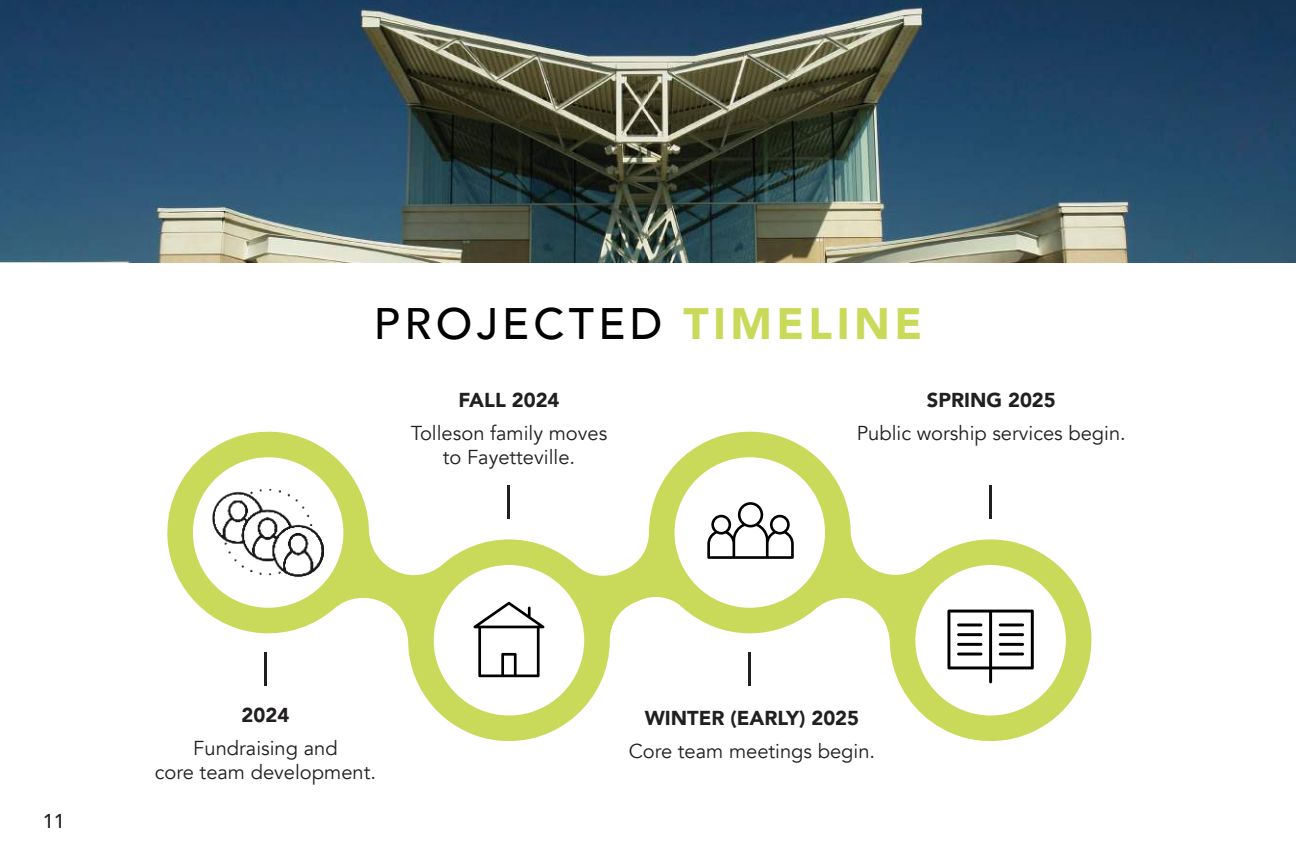
<style>
.page{position:relative;width:1296px;height:864px;background:#fff}
.page>*{position:absolute;margin:0;border:0;box-sizing:border-box;transform-origin:0 0}
.t1{font:500 44px "Avenir";letter-spacing:.1em;color:#010102}
.t2{font:20.2px/24.2px "Avenir";color:#221f1f;text-align:center}
.t3{font:900 20.2px "Avenir";color:#221f1f}
.t4{font:500 20px "Avenir";color:#221f1f}
.s1{font-weight:900;color:#c9da5a}
</style>
<div class="page">
<svg style="left:167px;top:431px;width:925px;height:310px"></svg>
<svg style="left:707px;top:502px;width:87px;height:57px"></svg>
<svg style="left:947px;top:610px;width:87px;height:73px"></svg>
<hr style="left:999px;top:624px;width:25px;height:2px;background:#010102">
<hr style="left:999px;top:633px;width:25px;height:3px;background:#010102">
<hr style="left:999px;top:643px;width:25px;height:3px;background:#010102">
<hr style="left:999px;top:653px;width:25px;height:3px;background:#010102">
<hr style="left:957px;top:624px;width:25px;height:2px;background:#010102">
<hr style="left:957px;top:633px;width:25px;height:3px;background:#010102">
<hr style="left:957px;top:643px;width:25px;height:3px;background:#010102">
<hr style="left:957px;top:653px;width:25px;height:3px;background:#010102">
<hr style="left:264px;top:653px;width:3px;height:33px;background:#221f1f">
<hr style="left:749px;top:653px;width:2px;height:33px;background:#221f1f">
<hr style="left:508px;top:485px;width:2px;height:34px;background:#221f1f">
<hr style="left:989px;top:485px;width:3px;height:34px;background:#221f1f">
<svg style="left:473px;top:602px;width:71px;height:75px"></svg>
<img style="left:212px;top:477px;width:112px;height:111px">
<img style="left:0;top:0;width:1296px;height:263px">
<h1 class="t1" style="left:374px;top:305px;width:550px">PROJECTED <span class="s1">TIMELINE</span></h1>
<p class="t3" style="left:458px;top:392px;width:103px">FALL 2024</p>
<p class="t2" style="left:411px;top:423px;width:198px">Tolleson family moves to Fayetteville.</p>
<p class="t3" style="left:927px;top:392px;width:130px">SPRING 2025</p>
<p class="t2" style="left:857px;top:423px;width:271px">Public worship services begin.</p>
<p class="t4" style="left:43px;top:812px;width:24px">11</p>
<p class="t3" style="left:242px;top:707px;width:49px">2024</p>
<p class="t2" style="left:155px;top:738px;width:223px">Fundraising and<br>core team development.</p>
<p class="t3" style="left:645px;top:710px;width:216px">WINTER (EARLY) 2025</p>
<p class="t2" style="left:629px;top:741px;width:248px">Core team meetings begin.</p>
</div>
